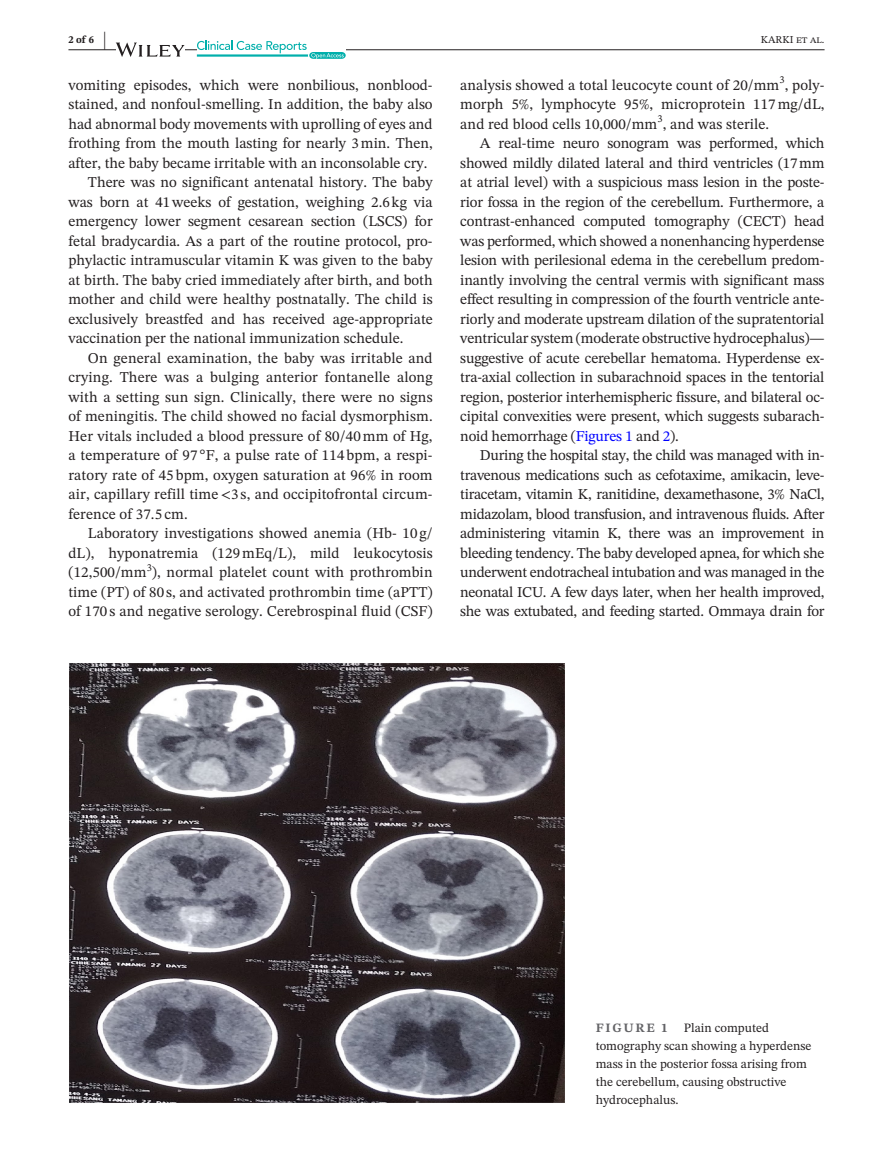
<style>
.page{position:relative;width:893px;height:1174px;background:#fff}
.page>*{position:absolute;margin:0;border:0;box-sizing:border-box;transform-origin:0 0}
.t1{font:15px/19.5px "STIX Two Text";color:#231f20;text-align:justify}
.t2{font:12.75px/18px "STIX Two Text";color:#231f20}
.t3{font:700 12.75px "STIX Two Text";letter-spacing:.14em;color:#636366}
.t4{font:10.5px "STIX Two Text";color:#231f20}
.t5{font:700 10.5px "STIX Two Text";color:#231f20}
.s1{font-size:21px}
.s2{font-family:"STIX"}
.s3{color:#00f}
</style>
<div class="page">
<hr style="left:68px;top:49px;width:756px;height:1px;background:#231f20">
<svg style="left:116px;top:43px;width:69px;height:14px"></svg>
<svg style="left:197px;top:41px;width:149px;height:18px"></svg>
<img style="left:69px;top:663px;width:496px;height:440px">
<p class="t5" style="left:68px;top:32px;width:39px">2 of 6 <span class="s1">|</span></p>
<p class="t4" style="left:761px;top:32px;width:65px">KARKI et al.</p>
<p class="t1" style="left:68px;top:75px;width:366px">vomiting episodes, which were nonbilious, nonblood-</p>
<p class="t1" style="left:68px;top:94px;width:366px">stained, and nonfoul-smelling. In addition, the baby also</p>
<p class="t1" style="left:68px;top:114px;width:366px">had abnormal body movements with uprolling of eyes and</p>
<p class="t1" style="left:68px;top:133px;width:366px">frothing from the mouth lasting for nearly 3min. Then,</p>
<p class="t1" style="left:68px;top:153px;width:360px">after, the baby became irritable with an inconsolable cry.</p>
<p class="t1" style="left:88px;top:172px;width:346px">There was no significant antenatal history. The baby</p>
<p class="t1" style="left:68px;top:192px;width:366px">was born at 41weeks of gestation, weighing 2.6kg via</p>
<p class="t1" style="left:68px;top:211px;width:366px">emergency lower segment cesarean section (LSCS) for</p>
<p class="t1" style="left:68px;top:231px;width:366px">fetal bradycardia. As a part of the routine protocol, pro-</p>
<p class="t1" style="left:68px;top:250px;width:366px">phylactic intramuscular vitamin K was given to the baby</p>
<p class="t1" style="left:68px;top:270px;width:366px">at birth. The baby cried immediately after birth, and both</p>
<p class="t1" style="left:68px;top:289px;width:366px">mother and child were healthy postnatally. The child is</p>
<p class="t1" style="left:68px;top:309px;width:366px">exclusively breastfed and has received age-appropriate</p>
<p class="t1" style="left:68px;top:328px;width:337px">vaccination per the national immunization schedule.</p>
<p class="t1" style="left:88px;top:348px;width:346px">On general examination, the baby was irritable and</p>
<p class="t1" style="left:68px;top:367px;width:366px">crying. There was a bulging anterior fontanelle along</p>
<p class="t1" style="left:68px;top:387px;width:366px">with a setting sun sign. Clinically, there were no signs</p>
<p class="t1" style="left:68px;top:406px;width:366px">of meningitis. The child showed no facial dysmorphism.</p>
<p class="t1" style="left:68px;top:426px;width:366px">Her vitals included a blood pressure of 80/40 mm of Hg,</p>
<p class="t1" style="left:68px;top:445px;width:366px">a temperature of 97 °F, a pulse rate of 114 bpm, a respi-</p>
<p class="t1" style="left:68px;top:465px;width:366px">ratory rate of 45 bpm, oxygen saturation at 96% in room</p>
<p class="t1" style="left:68px;top:484px;width:366px">air, capillary refill time<span class="s2">&lt;</span>3 s, and occipitofrontal circum-</p>
<p class="t1" style="left:68px;top:504px;width:121px">ference of 37.5 cm.</p>
<p class="t1" style="left:88px;top:523px;width:346px">Laboratory investigations showed anemia (Hb- 10 g/</p>
<p class="t1" style="left:68px;top:543px;width:366px">dL), hyponatremia (129mEq/L), mild leukocytosis</p>
<p class="t1" style="left:68px;top:562px;width:366px">(12,500/mm<sup>3</sup>), normal platelet count with prothrombin</p>
<p class="t1" style="left:68px;top:582px;width:366px">time (PT) of 80 s, and activated prothrombin time (aPTT)</p>
<p class="t1" style="left:68px;top:601px;width:366px">of 170 s and negative serology. Cerebrospinal fluid (CSF)</p>
<p class="t1" style="left:460px;top:75px;width:366px">analysis showed a total leucocyte count of 20/mm<sup>3</sup>, poly&shy;morph 5%, lymphocyte 95%, microprotein 117mg/dL, and red blood cells 10,000/mm , and was sterile.</p>
<p class="t4" style="left:657px;top:111px;width:7px">3</p>
<p class="t1" style="left:460px;top:133px;width:366px;text-indent:20px">A real-time neuro sonogram was performed, which showed mildly dilated lateral and third ventricles (17mm at atrial level) with a suspicious mass lesion in the poste&shy;rior fossa in the region of the cerebellum. Furthermore, a contrast-enhanced computed tomography (CECT) head was performed, which showed a nonenhancing hyperdense lesion with perilesional edema in the cerebellum predom&shy;inantly involving the central vermis with significant mass effect resulting in compression of the fourth ventricle ante&shy;riorly and moderate upstream dilation of the supratentorial ventricular system (moderate obstructive hydrocephalus)— suggestive of acute cerebellar hematoma. Hyperdense ex&shy;tra-axial collection in subarachnoid spaces in the tentorial region, posterior interhemispheric fissure, and bilateral oc&shy;cipital convexities were present, which suggests subarach&shy;noid hemorrhage (<span class="s3">Figures 1</span> and <span class="s3">2</span>).</p>
<p class="t1" style="left:460px;top:445px;width:366px;text-indent:20px">During the hospital stay, the child was managed with in&shy;travenous medications such as cefotaxime, amikacin, leve&shy;tiracetam, vitamin K, ranitidine, dexamethasone, 3% NaCl, midazolam, blood transfusion, and intravenous fluids. After administering vitamin K, there was an improvement in bleeding tendency. The baby developed apnea, for which she underwent endotracheal intubation and was managed in the neonatal ICU. A few days later, when her health improved, she was extubated, and feeding started. Ommaya drain for</p>
<p class="t2" style="left:596px;top:1018px;width:217px;text-indent:88px">Plain computed tomography scan showing a hyperdense mass in the posterior fossa arising from the cerebellum, causing obstructive hydrocephalus.</p>
<p class="t3" style="left:596px;top:1018px;width:73px">FIGURE 1</p>
</div>
